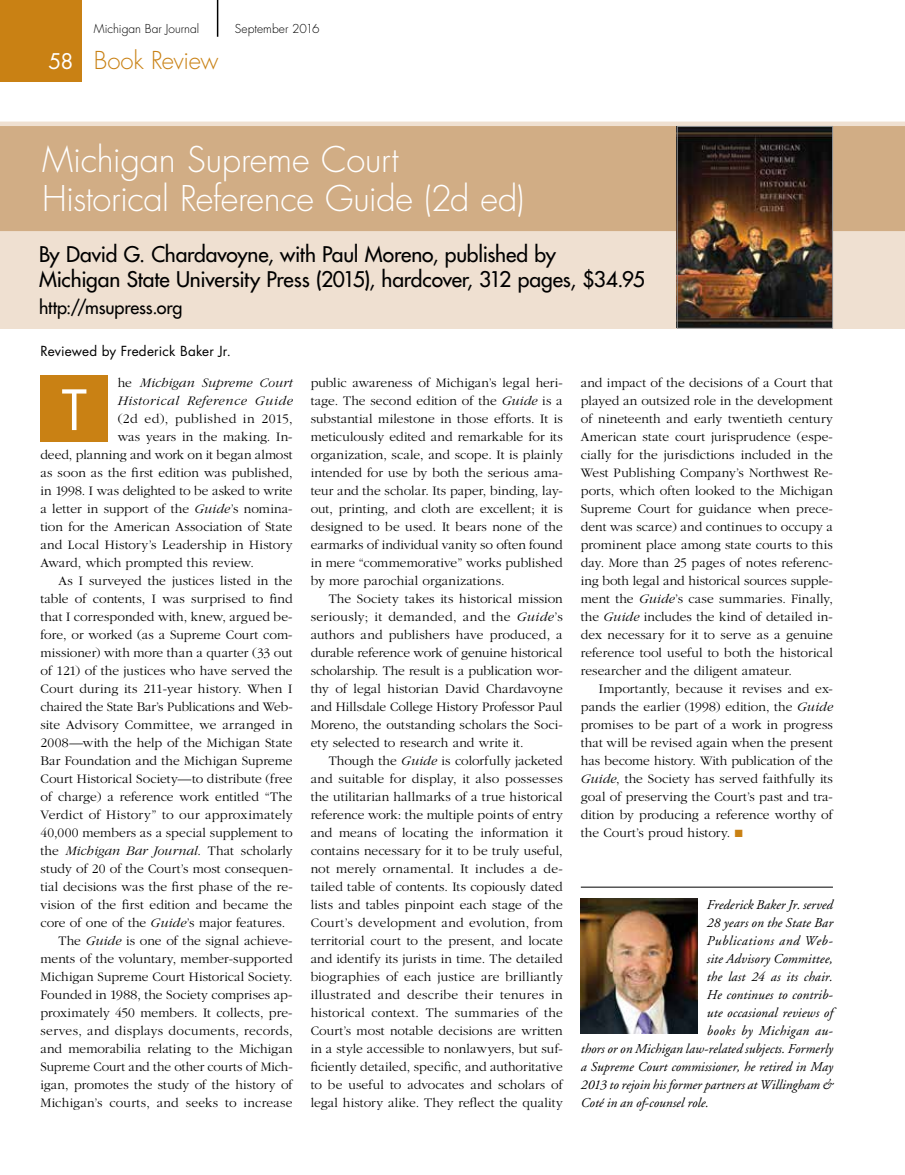
<style>
.page{position:relative;width:905px;height:1175px;background:#fff}
.page>*{position:absolute;margin:0;border:0;box-sizing:border-box;transform-origin:0 0}
.t1{font:54px "Futura";color:#fff}
.t2{font:300 34.5px/39px "Futura";letter-spacing:-.01em;color:#fff}
.t3{font:300 24px "Futura";letter-spacing:-.02em;color:#c98114}
.t4{font:21px/25.5px "Futura";letter-spacing:-.01em;color:#000}
.t5{font:18px "Futura";letter-spacing:-.005em;color:#000}
.t6{font:300 13.5px/18px "Garamond";letter-spacing:.005em;color:#000;text-align:justify}
.t7{font:italic 13.5px "Adobe Garamond";letter-spacing:.005em;color:#000}
.t8{font:italic 300 13.5px/18px "Garamond";letter-spacing:.01em;color:#000}
.t9{font:300 13.5px "Garamond";letter-spacing:.025em;color:#000}
.t10{font:13.5px "Futura";letter-spacing:.01em;color:#000}
.t11{font:300 13.5px "Garamond";letter-spacing:.03em;color:#000}
.t12{font:italic 13.5px "Adobe Garamond";letter-spacing:.04em;color:#000}
.t13{font:italic 13.5px "Adobe Garamond";letter-spacing:.03em;color:#000}
.t14{font:300 12px "Futura";letter-spacing:.005em;color:#000}
.s1{font-weight:400;font-size:21px;color:#fff}
.s2{font-style:normal}
.s3{font-style:italic}
.s4{color:#c98114}
</style>
<div class="page">
<div style="left:0;top:0;width:82px;height:82px;background:#c98114"></div>
<hr style="left:217px;top:0;width:1px;height:37px;background:#000">
<div style="left:0;top:231px;width:904px;height:97px;background:#efe0d1"></div>
<svg style="left:0;top:121px;width:904px;height:117px;background:#d4b28d"></svg>
<img style="left:678px;top:128px;width:152px;height:198px">
<div style="left:676px;top:126px;width:156px;height:202px;border:1px solid #939598"></div>
<div style="left:40px;top:376px;width:68px;height:66px;background:#c98114"></div>
<hr style="left:580px;top:886px;width:252px;height:1px;background:#000">
<img style="left:580px;top:898px;width:118px;height:136px">
<p class="t14" style="left:94px;top:21px;width:107px">Michigan Bar Journal</p>
<p class="t14" style="left:235px;top:21px;width:86px">September 2016</p>
<h3 class="t3" style="left:49px;top:45px;width:171px"><span class="s1">58</span> Book Review</h3>
<h2 class="t2" style="left:42px;top:141px;width:484px">Michigan Supreme Court<br>Historical Reference Guide (2d ed)</h2>
<h3 class="t4" style="left:39px;top:241px;width:607px">By David G. Chardavoyne, with Paul Moreno, published by<br>Michigan State University Press (2015), hardcover, 312 pages, $34.95</h3>
<h3 class="t5" style="left:39px;top:296px;width:145px">http://msupress.org</h3>
<p class="t10" style="left:40px;top:341px;width:192px">Reviewed by Frederick Baker Jr.</p>
<h1 class="t1" style="left:62px;top:373px;width:27px">T</h1>
<p class="t8" style="left:118px;top:374px;width:176px"><span class="s2">he</span> Michigan Supreme Court<br>Historical Reference Guide</p>
<p class="t11" style="left:118px;top:411px;width:176px">(2d ed), published in 2015,</p>
<p class="t6" style="left:118px;top:428px;width:176px">was years in the making. In-</p>
<p class="t6" style="left:40px;top:446px;width:254px">deed, planning and work on it began almost</p>
<p class="t6" style="left:40px;top:464px;width:254px">as soon as the first edition was published,</p>
<p class="t6" style="left:40px;top:482px;width:253px">in 1998. I was delighted to be asked to write</p>
<p class="t6" style="left:40px;top:500px;width:254px">a letter in support of the <span class="s3">Guide</span>’s nomina-</p>
<p class="t6" style="left:40px;top:518px;width:254px">tion for the American Association of State</p>
<p class="t6" style="left:40px;top:536px;width:254px">and Local History’s Leadership in History</p>
<p class="t6" style="left:40px;top:554px;width:215px">Award, which prompted this review.</p>
<p class="t6" style="left:58px;top:572px;width:236px">As I surveyed the justices listed in the</p>
<p class="t6" style="left:40px;top:590px;width:254px">table of contents, I was surprised to find</p>
<p class="t6" style="left:40px;top:608px;width:254px">that I corresponded with, knew, argued be-</p>
<p class="t6" style="left:40px;top:626px;width:254px">fore, or worked (as a Supreme Court com-</p>
<p class="t6" style="left:40px;top:644px;width:254px">missioner) with more than a quarter (33 out</p>
<p class="t6" style="left:40px;top:662px;width:254px">of 121) of the justices who have served the</p>
<p class="t6" style="left:40px;top:680px;width:253px">Court during its 211-year history. When I</p>
<p class="t6" style="left:40px;top:698px;width:253px">chaired the State Bar’s Publications and Web-</p>
<p class="t6" style="left:40px;top:716px;width:253px">site Advisory Committee, we arranged in</p>
<p class="t6" style="left:40px;top:734px;width:253px">2008—with the help of the Michigan State</p>
<p class="t6" style="left:40px;top:752px;width:253px">Bar Foundation and the Michigan Supreme</p>
<p class="t6" style="left:40px;top:770px;width:254px">Court Historical Society—to distribute (free</p>
<p class="t6" style="left:40px;top:788px;width:253px">of charge) a reference work entitled “The</p>
<p class="t6" style="left:40px;top:806px;width:253px">Verdict of History” to our approximately</p>
<p class="t6" style="left:40px;top:824px;width:254px">40,000 members as a special supplement to</p>
<p class="t8" style="left:40px;top:842px;width:253px"><span class="s2">the</span> Michigan Bar Journal<span class="s2">. That scholarly</span></p>
<p class="t6" style="left:40px;top:860px;width:254px">study of 20 of the Court’s most consequen-</p>
<p class="t6" style="left:40px;top:878px;width:254px">tial decisions was the first phase of the re-</p>
<p class="t6" style="left:40px;top:896px;width:254px">vision of the first edition and became the</p>
<p class="t6" style="left:40px;top:914px;width:246px">core of one of the <span class="s3">Guide</span>’s major features.</p>
<p class="t6" style="left:58px;top:932px;width:235px">The <span class="s3">Guide</span> is one of the signal achieve-</p>
<p class="t6" style="left:40px;top:950px;width:254px">ments of the voluntary, member-supported</p>
<p class="t6" style="left:40px;top:968px;width:254px">Michigan Supreme Court Historical Society.</p>
<p class="t6" style="left:40px;top:986px;width:254px">Founded in 1988, the Society comprises ap-</p>
<p class="t6" style="left:40px;top:1004px;width:254px">proximately 450 members. It collects, pre-</p>
<p class="t9" style="left:40px;top:1023px;width:253px">serves, and displays documents, records,</p>
<p class="t6" style="left:40px;top:1040px;width:253px">and memorabilia relating to the Michigan</p>
<p class="t6" style="left:40px;top:1058px;width:253px">Supreme Court and the other courts of Mich-</p>
<p class="t6" style="left:40px;top:1076px;width:254px">igan, promotes the study of the history of</p>
<p class="t6" style="left:40px;top:1094px;width:254px">Michigan’s courts, and seeks to increase</p>
<p class="t6" style="left:310px;top:374px;width:254px">public awareness of Michigan’s legal heri&shy;tage. The second edition of the <span class="s3">Guide</span> is a substantial milestone in those efforts. It is meticulously edited and remarkable for its organization, scale, and scope. It is plainly intended for use by both the serious ama&shy;teur and the scholar. Its paper, binding, lay&shy;out, printing, and cloth are excellent; it is designed to be used. It bears none of the earmarks of individual vanity so often found in mere “commemorative” works published by more parochial organizations.</p>
<p class="t6" style="left:310px;top:590px;width:254px;text-indent:18px">The Society takes its historical mission seriously; it demanded, and the <span class="s3">Guide</span>’s authors and publishers have produced, a durable reference work of genuine historical scholarship. The result is a publication wor&shy;thy of legal historian David Chardavoyne and Hillsdale College History Professor Paul Moreno, the outstanding scholars the Soci&shy;ety selected to research and write it.</p>
<p class="t6" style="left:310px;top:752px;width:254px;text-indent:18px">Though the <span class="s3">Guide</span> is colorfully jacketed and suitable for display, it also possesses the utilitarian hallmarks of a true historical reference work: the multiple points of entry and means of locating the information it contains necessary for it to be truly useful, not merely ornamental. It includes a de&shy;tailed table of contents. Its copiously dated lists and tables pinpoint each stage of the Court’s development and evolution, from territorial court to the present, and locate and identify its jurists in time. The detailed biographies of each justice are brilliantly illustrated and describe their tenures in historical context. The summaries of the Court’s most notable decisions are written in a style accessible to nonlawyers, but suf&shy;ficiently detailed, specific, and authoritative to be useful to advocates and scholars of legal history alike. They reflect the quality</p>
<p class="t6" style="left:580px;top:374px;width:254px">and impact of the decisions of a Court that played an outsized role in the development of nineteenth and early twentieth century American state court jurisprudence (espe&shy;cially for the jurisdictions included in the West Publishing Company’s Northwest Re&shy;ports, which often looked to the Michigan Supreme Court for guidance when prece&shy;dent was scarce) and continues to occupy a prominent place among state courts to this day. More than 25 pages of notes referenc&shy;ing both legal and historical sources supple&shy;ment the <span class="s3">Guide</span>’s case summaries. Finally, the <span class="s3">Guide</span> includes the kind of detailed in&shy;dex necessary for it to serve as a genuine reference tool useful to both the historical researcher and the diligent amateur.</p>
<p class="t6" style="left:580px;top:679px;width:254px;text-indent:18px">Importantly, because it revises and ex&shy;pands the earlier (1998) edition, the <span class="s3">Guide </span>promises to be part of a work in progress that will be revised again when the present has become history. With publication of the <span class="s3">Guide</span>, the Society has served faithfully its goal of preserving the Court’s past and tra&shy;dition by producing a reference worthy of the Court’s proud history. <span class="s4">■</span></p>
<p class="t7" style="left:706px;top:897px;width:128px">Frederick Baker Jr. served</p>
<p class="t7" style="left:706px;top:915px;width:128px">28 years on the State Bar</p>
<p class="t12" style="left:706px;top:933px;width:127px">Publications and Web-</p>
<p class="t7" style="left:706px;top:951px;width:128px">site Advisory Committee,</p>
<p class="t7" style="left:706px;top:969px;width:128px">the last 24 as its chair.</p>
<p class="t7" style="left:706px;top:987px;width:127px">He continues to contrib-</p>
<p class="t7" style="left:706px;top:1005px;width:128px">ute occasional reviews of</p>
<p class="t13" style="left:706px;top:1023px;width:127px">books by Michigan au-</p>
<p class="t7" style="left:580px;top:1041px;width:254px">thors or on Michigan law-related subjects. Formerly</p>
<p class="t7" style="left:580px;top:1059px;width:254px">a Supreme Court commissioner, he retired in May</p>
<p class="t7" style="left:580px;top:1077px;width:253px">2013 to rejoin his former partners at Willingham &amp;</p>
<p class="t7" style="left:580px;top:1095px;width:130px">Coté in an of-counsel role.</p>
</div>
